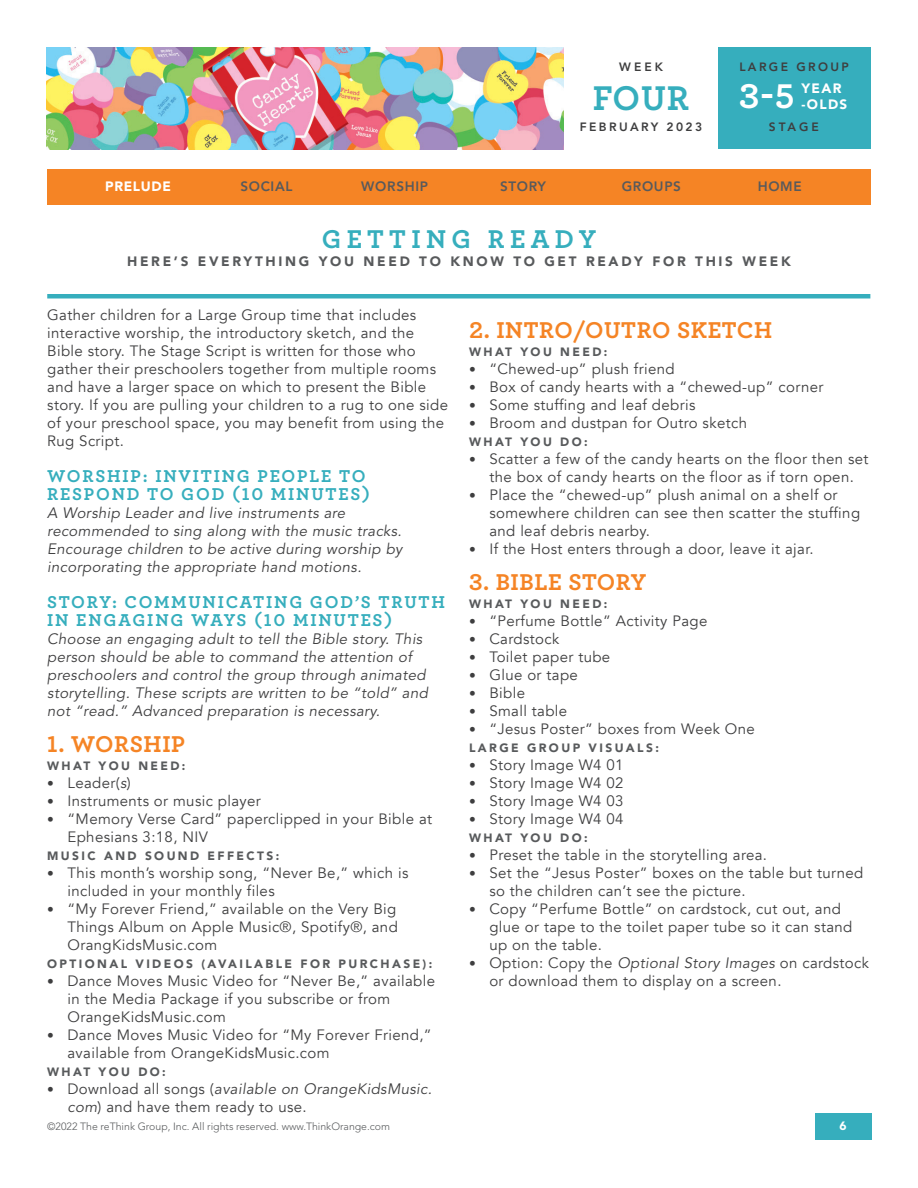
<style>
.page{position:relative;width:918px;height:1188px;background:#fff}
.page>*{position:absolute;margin:0;border:0;box-sizing:border-box;transform-origin:0 0}
.t1{font:700 36px "Archer Pro";color:#36aebd}
.t2{font:700 36px "Archer Pro";color:#fff}
.t3{font:700 27px "Archer Pro";letter-spacing:.2em;color:#36aebd}
.t4{font:700 24px "Archer Pro";letter-spacing:.025em;color:#f58425}
.t5{font:700 18px/18px "Archer Pro";letter-spacing:.1em;color:#36aebd}
.t6{font:15px/18px "Avenir";letter-spacing:.025em;color:#3e3e3f}
.t7{font:italic 15px/18px "Avenir LT Std";letter-spacing:.025em;color:#3e3e3f}
.t8{font:900 13.5px "Avenir LT Std";letter-spacing:.2em;color:#585a5c}
.t9{font:800 13.5px "Avenir LT Std";letter-spacing:.05em;color:#585a5c}
.t10{font:900 13.5px/16.2px "Avenir LT Std";letter-spacing:.1em;color:#fff}
.t11{font:900 13.5px "Avenir LT Std";letter-spacing:.05em;color:#fff}
.t12{font:900 12px "Avenir LT Std";letter-spacing:.2em;color:#585a5c}
.t13{font:800 12px "Avenir LT Std";letter-spacing:.2em;color:#3e3e3f}
.t14{font:900 12px "Avenir LT Std";color:#fff}
.t15{font:300 10.5px "Avenir LT Std";color:#585a5c}
.s1{font-size:13.5px}
.s2{font-family:"Avenir LT Std";font-style:italic}
.s3{font-family:"Avenir";font-style:normal;font-size:13.5px}
.s4{font-family:"Avenir";font-style:normal}
</style>
<div class="page">
<img style="left:46px;top:47px;width:518px;height:102px">
<div style="left:717px;top:47px;width:154px;height:102px;background:#36aebd"></div>
<hr style="left:47px;top:294px;width:823px;height:4px;background:#36aebd">
<div style="left:47px;top:170px;width:824px;height:36px;background:#f58425"></div>
<div style="left:815px;top:1113px;width:57px;height:27px;background:#36aebd"></div>
<p class="t13" style="left:619px;top:59px;width:45px">WEEK</p>
<h1 class="t1" style="left:593px;top:69px;width:98px">FOUR</h1>
<p class="t13" style="left:580px;top:120px;width:124px">FEBRUARY 2023</p>
<p class="t13" style="left:739px;top:59px;width:111px">LARGE GROUP</p>
<h1 class="t2" style="left:739px;top:68px;width:57px">3-5</h1>
<p class="t10" style="left:802px;top:80px;width:47px">YEAR -OLDS</p>
<p class="t13" style="left:769px;top:120px;width:52px">STAGE</p>
<p class="t11" style="left:105px;top:178px;width:67px">PRELUDE</p>
<p class="t9" style="left:240px;top:178px;width:54px">SOCIAL</p>
<p class="t9" style="left:361px;top:178px;width:68px">WORSHIP</p>
<p class="t9" style="left:500px;top:178px;width:47px">STORY</p>
<p class="t9" style="left:622px;top:178px;width:61px">GROUPS</p>
<p class="t9" style="left:758px;top:178px;width:46px">HOME</p>
<h2 class="t3" style="left:322px;top:217px;width:276px">GETTING READY</h2>
<p class="t8" style="left:127px;top:253px;width:665px">HERE’S EVERYTHING YOU NEED TO KNOW TO GET READY FOR THIS WEEK</p>
<p class="t6" style="left:47px;top:306px;width:402px">Gather children for a Large Group time that includes interactive worship, the introductory sketch, and the Bible story. The Stage Script is written for those who gather their preschoolers together from multiple rooms and have a larger space on which to present the Bible story. If you are pulling your children to a rug to one side of your preschool space, you may benefit from using the Rug Script.</p>
<p class="t5" style="left:47px;top:465px;width:324px">WORSHIP: INVITING PEOPLE TO<br>RESPOND TO GOD (10 MINUTES)</p>
<p class="t7" style="left:47px;top:504px;width:357px">A Worship Leader and live instruments are recommended to sing along with the music tracks.<br>Encourage children to be active during worship by incorporating the appropriate hand motions.</p>
<p class="t5" style="left:47px;top:591px;width:399px">STORY: COMMUNICATING GOD’S TRUTH<br>IN ENGAGING WAYS (10 MINUTES)</p>
<p class="t7" style="left:47px;top:630px;width:382px">Choose an engaging adult to tell the Bible story. This person should be able to command the attention of preschoolers and control the group through animated storytelling. These scripts are written to be “told” and not “read.” Advanced preparation is necessary.</p>
<h3 class="t4" style="left:47px;top:725px;width:139px">1. WORSHIP</h3>
<p class="t12" style="left:47px;top:758px;width:140px">WHAT YOU NEED:</p>
<p class="t6" style="left:47px;top:774px;width:85px"><span class="s1">•</span> Leader(<span class="s2">s</span>)</p>
<p class="t6" style="left:47px;top:792px;width:215px"><span class="s1">•</span> Instruments or music player</p>
<p class="t6" style="left:68px;top:810px;width:366px;text-indent:-20px"><span class="s1">•</span> “Memory Verse Card” paperclipped in your Bible at<br>Ephesians 3:18, NIV</p>
<p class="t12" style="left:47px;top:848px;width:234px">MUSIC AND SOUND EFFECTS:</p>
<p class="t6" style="left:68px;top:864px;width:342px;text-indent:-20px"><span class="s1">•</span> This month’s worship song, “Never Be,” which is included in your monthly files</p>
<p class="t6" style="left:68px;top:900px;width:332px;text-align:justify;text-indent:-20px"><span class="s1">•</span> “My Forever Friend,” available on the Very Big Things Album on Apple Music®, Spotify®, and OrangKidsMusic.com</p>
<p class="t12" style="left:47px;top:956px;width:387px">OPTIONAL VIDEOS (AVAILABLE FOR PURCHASE):</p>
<p class="t6" style="left:68px;top:972px;width:369px;text-indent:-20px"><span class="s1">•</span> Dance Moves Music Video for “Never Be,” available in the Media Package if you subscribe or from<br>OrangeKidsMusic.com</p>
<p class="t6" style="left:68px;top:1026px;width:366px;text-indent:-20px"><span class="s1">•</span> Dance Moves Music Video for “My Forever Friend,” available from OrangeKidsMusic.com</p>
<p class="t12" style="left:47px;top:1064px;width:120px">WHAT YOU DO:</p>
<p class="t7" style="left:47px;top:1080px;width:386px"><span class="s3">•</span> <span class="s4">Download all songs (</span>available on OrangeKidsMusic.</p>
<p class="t6" style="left:68px;top:1098px;width:241px"><span class="s2">com</span>) and have them ready to use.</p>
<p class="t15" style="left:47px;top:1120px;width:344px">©2022 The reThink Group, Inc. All rights reserved. www.ThinkOrange.com</p>
<h3 class="t4" style="left:469px;top:311px;width:305px">2. INTRO/OUTRO SKETCH</h3>
<p class="t12" style="left:469px;top:344px;width:140px">WHAT YOU NEED:</p>
<p class="t6" style="left:469px;top:360px;width:207px"><span class="s1">•</span> “Chewed-up” plush friend</p>
<p class="t6" style="left:469px;top:378px;width:356px"><span class="s1">•</span> Box of candy hearts with a “chewed-up” corner</p>
<p class="t6" style="left:469px;top:396px;width:228px"><span class="s1">•</span> Some stuffing and leaf debris</p>
<p class="t6" style="left:469px;top:414px;width:279px"><span class="s1">•</span> Broom and dustpan for Outro sketch</p>
<p class="t12" style="left:469px;top:434px;width:120px">WHAT YOU DO:</p>
<p class="t6" style="left:469px;top:450px;width:401px;text-align:center"><span class="s1">•</span> Scatter a few of the candy hearts on the floor then set the box of candy hearts on the floor as if torn open.</p>
<p class="t6" style="left:489px;top:486px;width:372px;text-indent:-20px"><span class="s1">•</span> Place the “chewed-up” plush animal on a shelf or somewhere children can see then scatter the stuffing and leaf debris nearby.</p>
<p class="t6" style="left:469px;top:540px;width:346px"><span class="s1">•</span> If the Host enters through a door, leave it ajar.</p>
<h3 class="t4" style="left:469px;top:563px;width:179px">3. BIBLE STORY</h3>
<p class="t12" style="left:469px;top:596px;width:140px">WHAT YOU NEED:</p>
<p class="t6" style="left:469px;top:612px;width:240px"><span class="s1">•</span> “Perfume Bottle” Activity Page</p>
<p class="t6" style="left:469px;top:630px;width:92px"><span class="s1">•</span> Cardstock</p>
<p class="t6" style="left:469px;top:648px;width:143px"><span class="s1">•</span> Toilet paper tube</p>
<p class="t6" style="left:469px;top:666px;width:110px"><span class="s1">•</span> Glue or tape</p>
<p class="t6" style="left:469px;top:684px;width:57px"><span class="s1">•</span> Bible</p>
<p class="t6" style="left:469px;top:702px;width:100px"><span class="s1">•</span> Small table</p>
<p class="t6" style="left:469px;top:720px;width:287px"><span class="s1">•</span> “Jesus Poster” boxes from Week One</p>
<p class="t12" style="left:469px;top:740px;width:191px">LARGE GROUP VISUALS:</p>
<p class="t6" style="left:469px;top:756px;width:156px"><span class="s1">•</span> Story Image W4 01</p>
<p class="t6" style="left:469px;top:774px;width:156px"><span class="s1">•</span> Story Image W4 02</p>
<p class="t6" style="left:469px;top:792px;width:156px"><span class="s1">•</span> Story Image W4 03</p>
<p class="t6" style="left:469px;top:810px;width:156px"><span class="s1">•</span> Story Image W4 04</p>
<p class="t12" style="left:469px;top:830px;width:120px">WHAT YOU DO:</p>
<p class="t6" style="left:469px;top:846px;width:300px"><span class="s1">•</span> Preset the table in the storytelling area.</p>
<p class="t6" style="left:489px;top:864px;width:376px;text-indent:-20px"><span class="s1">•</span> Set the “Jesus Poster” boxes on the table but turned so the children can’t see the picture.</p>
<p class="t6" style="left:489px;top:900px;width:365px;text-indent:-20px"><span class="s1">•</span> Copy “Perfume Bottle” on cardstock, cut out, and glue or tape to the toilet paper tube so it can stand up on the table.</p>
<p class="t6" style="left:489px;top:954px;width:381px;text-indent:-20px"><span class="s1">•</span> Option: Copy the <span class="s2">Optional Story Images</span> on cardstock or download them to display on a screen.</p>
<p class="t14" style="left:840px;top:1118px;width:9px">6</p>
</div>
